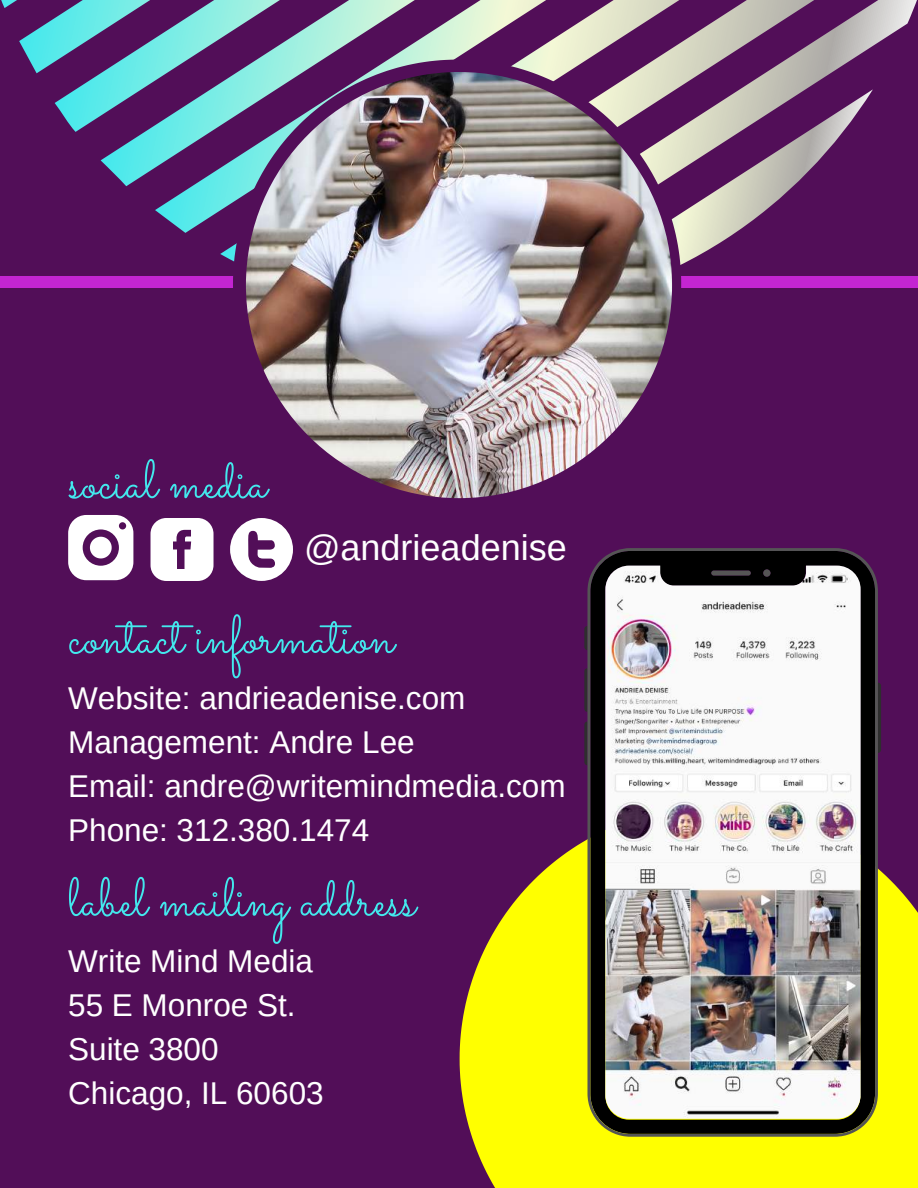
<style>
.page{position:relative;width:918px;height:1188px;background:#520e58}
.page>*{position:absolute;margin:0;border:0;box-sizing:border-box;transform-origin:0 0}
.t1{font:54px "Sacramento";color:#43e8ed}
.t2{font:36px "Arimo";color:#fff}
.t3{font:31.5px/43.8px "Arimo";color:#fff}
</style>
<div class="page">
<svg style="left:0;top:276px;width:96px;height:12px"></svg>
<svg style="left:50px;top:0;width:851px;height:277px"></svg>
<svg style="left:681px;top:28px;width:192px;height:260px"></svg>
<svg style="left:50px;top:0;width:813px;height:219px"></svg>
<svg style="left:50px;top:0;width:765px;height:151px"></svg>
<svg style="left:1px;top:0;width:758px;height:74px"></svg>
<svg style="left:233px;top:60px;width:448px;height:439px"></svg>
<div style="left:0;top:289px;width:918px;height:154px;background:#520e58"></div>
<img style="left:246px;top:72px;width:426px;height:426px;border-radius:50%">
<svg style="left:230px;top:518px;width:63px;height:63px"></svg>
<svg style="left:151px;top:518px;width:63px;height:63px;background:#e2d7e3"></svg>
<svg style="left:68px;top:515px;width:65px;height:65px"></svg>
<svg style="left:460px;top:839px;width:458px;height:349px;fill:#ff0"></svg>
<svg style="left:584px;top:626px;width:3px;height:24px"></svg>
<svg style="left:584px;top:668px;width:3px;height:44px"></svg>
<svg style="left:584px;top:721px;width:3px;height:44px"></svg>
<svg style="left:878px;top:683px;width:3px;height:70px"></svg>
<img style="left:587px;top:548px;width:291px;height:589px">
<h1 class="t1" style="left:68px;top:447px;width:200px">social media</h1>
<p class="t2" style="left:304px;top:528px;width:264px">@andrieadenise</p>
<h1 class="t1" style="left:68px;top:602px;width:327px">contact information</h1>
<p class="t3" style="left:68px;top:676px;width:499px">Website: andrieadenise.com<br>Management: Andre Lee<br>Email: andre@writemindmedia.com<br>Phone: 312.380.1474</p>
<h1 class="t1" style="left:68px;top:865px;width:349px">label mailing address</h1>
<p class="t3" style="left:68px;top:940px;width:257px">Write Mind Media<br>55 E Monroe St.<br>Suite 3800<br>Chicago, IL 60603</p>
</div>
